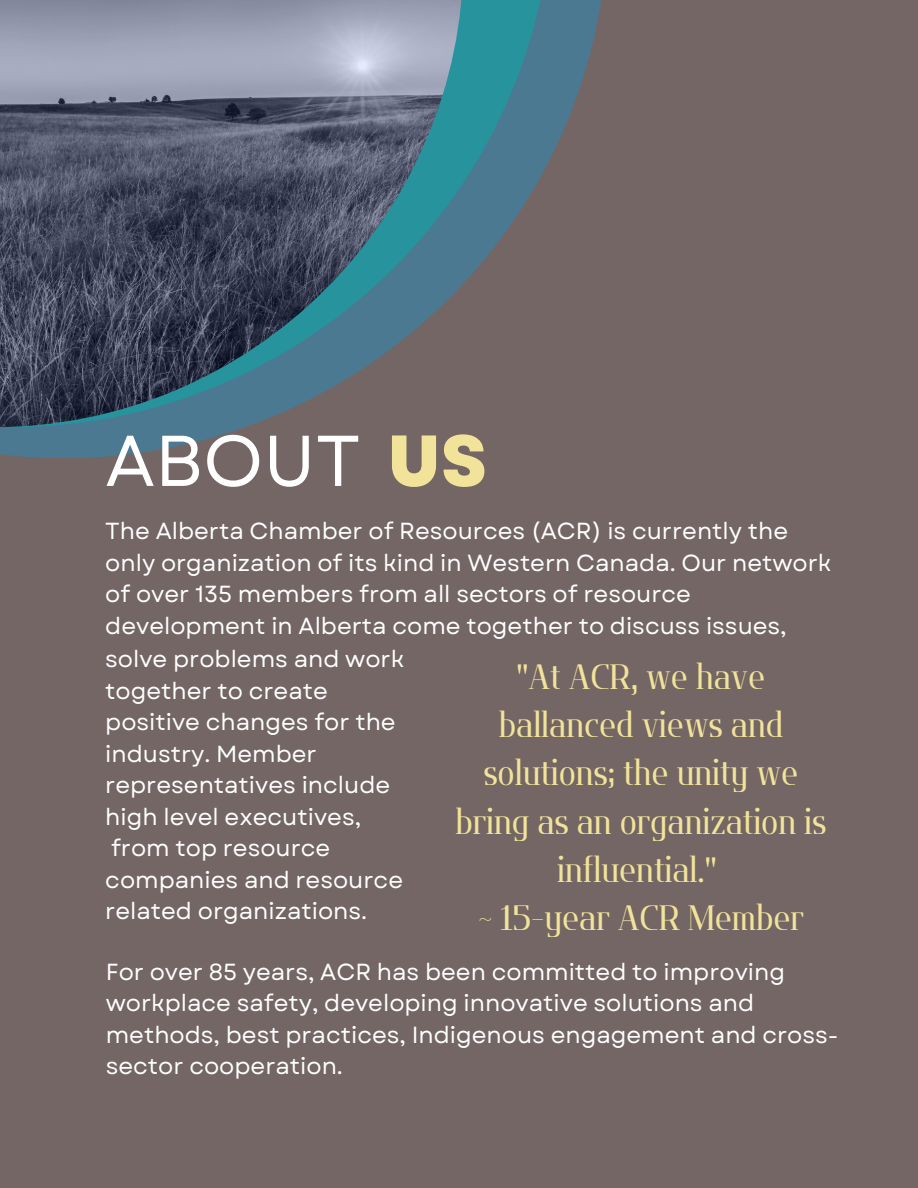
<style>
.page{position:relative;width:918px;height:1188px;background:#736665}
.page>*{position:absolute;margin:0;border:0;box-sizing:border-box;transform-origin:0 0}
.t1{font:71.7px "Garet";color:#fff}
.t2{font:35.25px/48.3px "Flatory Serif 400 Semi Cond";color:#f1e399;text-align:center}
.t3{font:23.25px/31.5px "Garet";color:#fff}
.s1{font-weight:800;font-size:72px;color:#f1e399}
</style>
<div class="page">
<svg style="left:0;top:0;width:601px;height:458px"></svg>
<img style="left:0;top:0;width:463px;height:427px">
<p class="t1" style="left:105px;top:409px;width:383px">ABOUT <span class="s1">US</span></p>
<p class="t3" style="left:105px;top:515px;width:728px">The Alberta Chamber of Resources (ACR) is currently the only organization of its kind in Western Canada. Our network of over 135 members from all sectors of resource development in Alberta come together to discuss issues,</p>
<p class="t3" style="left:105px;top:643px;width:300px">solve problems and work together to create positive changes for the industry. Member representatives include high level executives, from top resource companies and resource related organizations.</p>
<p class="t2" style="left:456px;top:652px;width:372px">"At ACR, we have ballanced views and solutions; the unity we bring as an organization is influential."</p>
<p class="t2" style="left:478px;top:894px;width:327px">~ 15-year ACR Member</p>
<p class="t3" style="left:106px;top:956px;width:734px">For over 85 years, ACR has been committed to improving workplace safety, developing innovative solutions and methods, best practices, Indigenous engagement and cross&shy;sector cooperation.</p>
</div>
